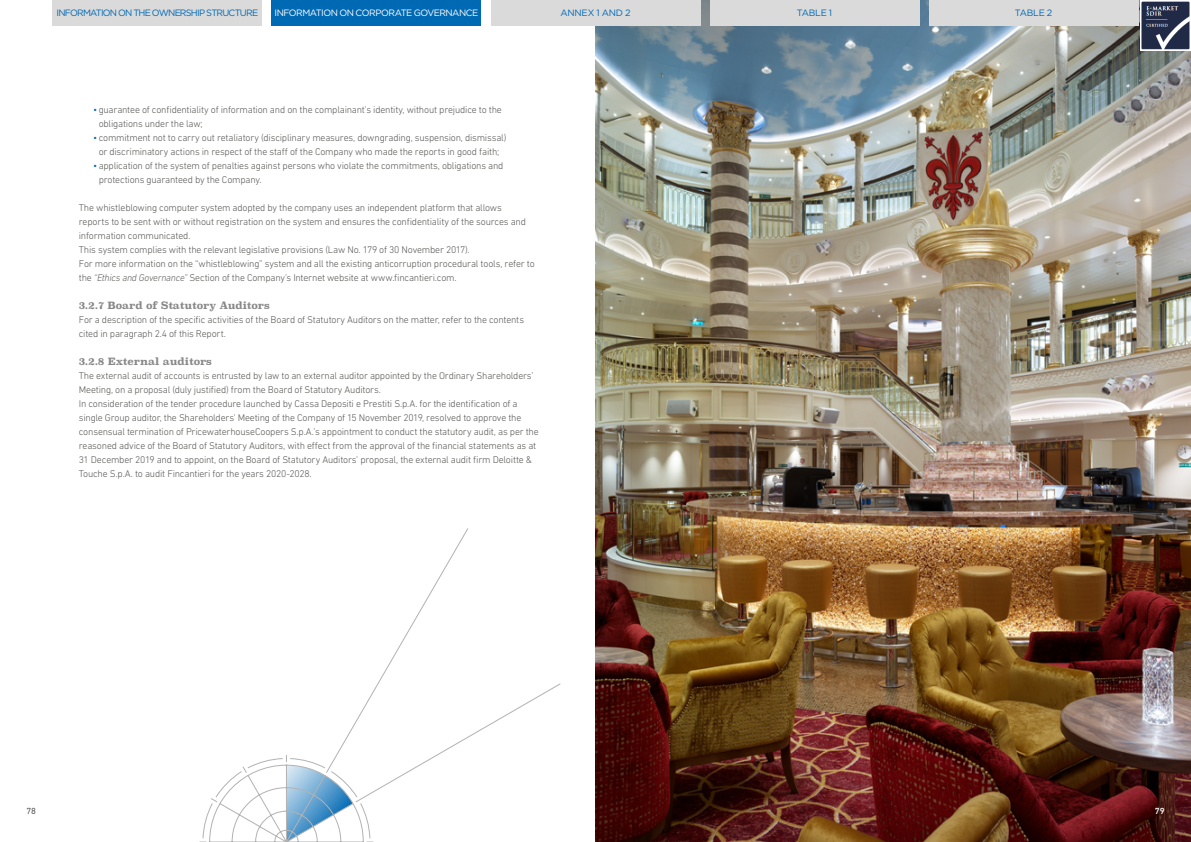
<style>
.page{position:relative;width:1191px;height:842px;background:#fff}
.page>*{position:absolute;margin:0;border:0;box-sizing:border-box;transform-origin:0 0}
.t1{font:700 10px "Superclarendon";letter-spacing:-.01em;color:#878787}
.t2{font:300 9.9px/14px "DIN Next LT Pro";letter-spacing:-.02em;color:#575756}
.t3{font:9.2px "Gotham";letter-spacing:-.08em;color:#0069b4}
.t4{font:9.2px "Gotham";letter-spacing:-.055em;color:#fff}
.t5{font:9.2px "Gotham";letter-spacing:-.015em;color:#0069b4}
.t6{font:9px "DIN Next LT Pro";color:#575756}
.t7{font:500 9px "DIN Next LT Pro";color:#fff}
.s1{color:#0069b4}
.s2{font-style:italic}
</style>
<div class="page">
<img style="left:595px;top:0;width:596px;height:842px">
<svg style="left:199px;top:528px;width:362px;height:314px"></svg>
<div style="left:52px;top:0;width:210px;height:26px;background:#dadada"></div>
<div style="left:271px;top:0;width:210px;height:26px;background:#0069b4"></div>
<div style="left:490px;top:0;width:210px;height:26px;background:#dadada"></div>
<div style="left:709px;top:0;width:210px;height:26px;background:#dadada"></div>
<div style="left:928px;top:0;width:210px;height:26px;background:#dadada"></div>
<img style="left:1141px;top:0;width:50px;height:50px">
<p class="t3" style="left:56px;top:7px;width:203px">INFORMATION ON THE OWNERSHIP STRUCTURE</p>
<p class="t4" style="left:274px;top:7px;width:205px">INFORMATION ON CORPORATE GOVERNANCE</p>
<p class="t5" style="left:560px;top:7px;width:72px">ANNEX 1 AND 2</p>
<p class="t3" style="left:797px;top:7px;width:37px">TABLE 1</p>
<p class="t3" style="left:1014px;top:7px;width:39px">TABLE 2</p>
<p class="t2" style="left:99px;top:102px;width:405px;text-indent:-6px"><span class="s1">•</span> guarantee of confidentiality of information and on the complainant’s identity, without prejudice to the obligations under the law;</p>
<p class="t2" style="left:93px;top:130px;width:415px;text-align:center"><span class="s1">•</span> commitment not to carry out retaliatory (disciplinary measures, downgrading, suspension, dismissal) or discriminatory actions in respect of the staff of the Company who made the reports in good faith;</p>
<p class="t2" style="left:99px;top:158px;width:406px;text-indent:-6px"><span class="s1">•</span> application of the system of penalties against persons who violate the commitments, obligations and protections guaranteed by the Company.</p>
<p class="t2" style="left:79px;top:200px;width:457px">The whistleblowing computer system adopted by the company uses an independent platform that allows reports to be sent with or without registration on the system and ensures the confidentiality of the sources and information communicated.<br>This system complies with the relevant legislative provisions (Law No. 179 of 30 November 2017).<br>For more information on the “whistleblowing” system and all the existing anticorruption procedural tools, refer to the <span class="s2">“Ethics and Governance”</span> Section of the Company’s Internet website at www.fincantieri.com.</p>
<p class="t1" style="left:79px;top:297px;width:193px">3.2.7 Board of Statutory Auditors</p>
<p class="t2" style="left:79px;top:312px;width:447px">For a description of the specific activities of the Board of Statutory Auditors on the matter, refer to the contents cited in paragraph 2.4 of this Report.</p>
<p class="t1" style="left:79px;top:353px;width:135px">3.2.8 External auditors</p>
<p class="t2" style="left:79px;top:368px;width:461px">The external audit of accounts is entrusted by law to an external auditor appointed by the Ordinary Shareholders’ Meeting, on a proposal (duly justified) from the Board of Statutory Auditors.<br>In consideration of the tender procedure launched by Cassa Depositi e Prestiti S.p.A. for the identification of a single Group auditor, the Shareholders’ Meeting of the Company of 15 November 2019, resolved to approve the consensual termination of PricewaterhouseCoopers S.p.A.’s appointment to conduct the statutory audit, as per the reasoned advice of the Board of Statutory Auditors, with effect from the approval of the financial statements as at 31 December 2019 and to appoint, on the Board of Statutory Auditors’ proposal, the external audit firm Deloitte &amp; Touche S.p.A. to audit Fincantieri for the years 2020-2028.</p>
<p class="t6" style="left:26px;top:806px;width:11px">78</p>
<p class="t7" style="left:1154px;top:806px;width:11px">79</p>
</div>
